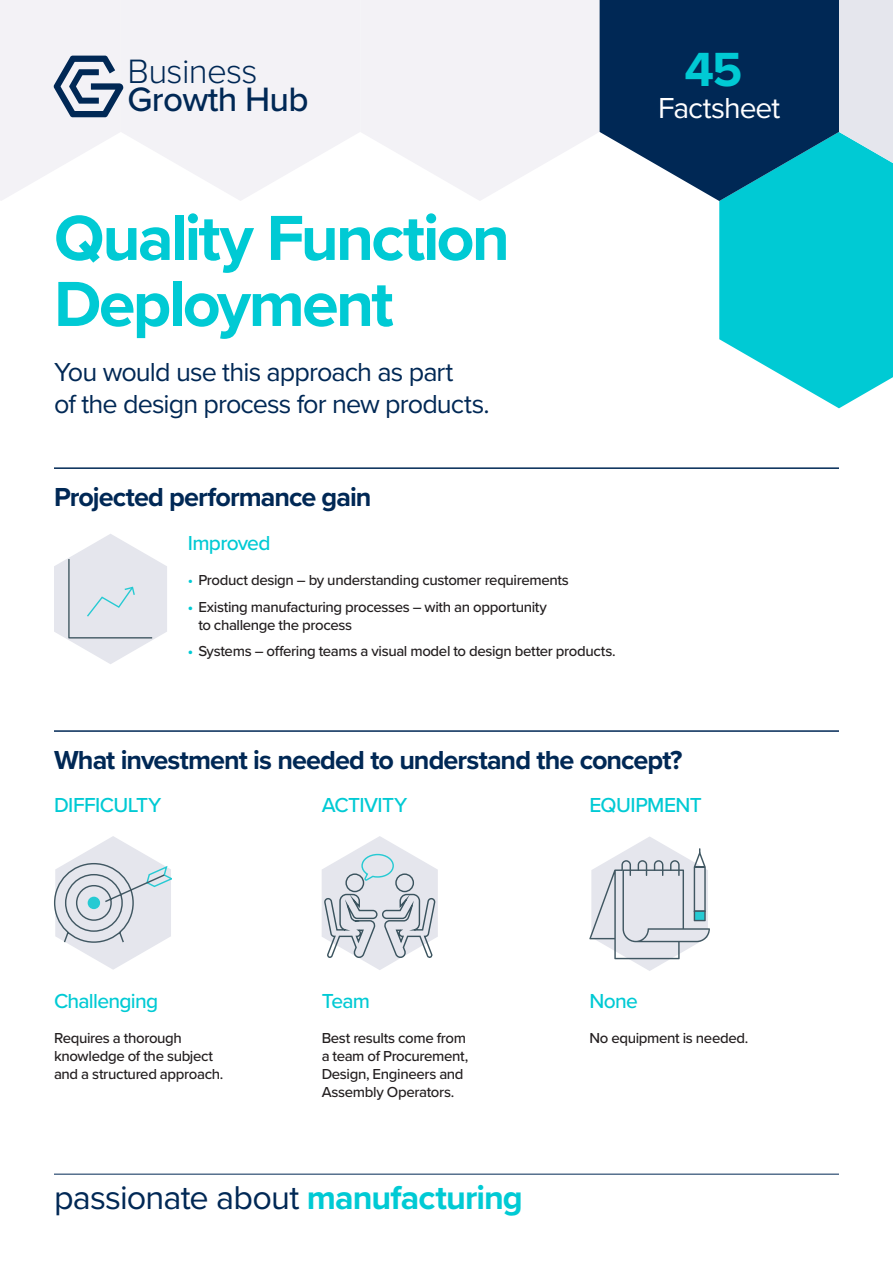
<style>
.page{position:relative;width:893px;height:1263px;background:#fff}
.page>*{position:absolute;margin:0;border:0;box-sizing:border-box;transform-origin:0 0}
.Heading{font:700 66px/66px "Proxima Nova";letter-spacing:-.04em;color:#00cad4}
.Heading-2{font:700 49.65px "Proxima Nova";color:#00cad4}
.t1{font:500 35.1px/27.3px "Proxima Nova";letter-spacing:-.02em;color:#002855}
.Heading-3{font:34.2px "Proxima Nova";letter-spacing:-.025em;color:#002855}
.Heading-4{font:30px "Proxima Nova";letter-spacing:-.035em;color:#fff}
.Heading-5{font:700 27px "Proxima Nova";letter-spacing:-.035em;color:#002855}
.Heading-6{font:27px/32.4px "Proxima Nova";letter-spacing:-.035em;color:#002855}
.Heading-7{font:500 21px "Proxima Nova";letter-spacing:-.03em;color:#00cad4}
.Heading-8{font:500 15px/18px "Proxima Nova";letter-spacing:-.025em;color:#231f20}
.s1{font-weight:300}
.s2{color:#00cad4}
.s3{font-weight:700;color:#00cad4}
</style>
<div class="page">
<svg style="left:719px;top:163px;width:174px;height:245px;background:#22d1d9"></svg>
<svg style="left:123px;top:0;width:237px;height:201px;fill:#f3f2f6"></svg>
<svg style="left:360px;top:0;width:240px;height:201px;fill:#f3f2f6"></svg>
<svg style="left:839px;top:0;width:54px;height:163px;background:#cfe3ea"></svg>
<svg style="left:600px;top:0;width:239px;height:201px;background:#16486e"></svg>
<svg style="left:0;top:0;width:123px;height:201px"></svg>
<hr style="left:54px;top:1174px;width:785px;height:1px;background:#002855">
<hr style="left:54px;top:467px;width:785px;height:2px;background:#002855">
<hr style="left:54px;top:730px;width:785px;height:2px;background:#002855">
<svg style="left:54px;top:534px;width:113px;height:130px"></svg>
<svg style="left:54px;top:836px;width:117px;height:134px"></svg>
<div style="left:88px;top:897px;width:12px;height:12px;background:#26cad3;border-radius:50%"></div>
<svg style="left:322px;top:836px;width:116px;height:134px"></svg>
<svg style="left:589px;top:837px;width:121px;height:134px"></svg>
<p class="t1" style="left:128px;top:57px;width:182px"><span class="s1">Business<br></span>Growth Hub</p>
<p class="Heading" style="left:54px;top:203px;width:457px">Quality Function<br>Deployment</p>
<p class="Heading-6" style="left:54px;top:354px;width:437px">You would use this approach as part<br>of the design process for new products.</p>
<p class="Heading-5" style="left:54px;top:477px;width:319px">Projected performance gain</p>
<p class="Heading-7" style="left:188px;top:528px;width:84px">Improved</p>
<p class="Heading-8" style="left:188px;top:571px;width:383px"><span class="s2">•</span> Product design – by understanding customer requirements</p>
<p class="Heading-8" style="left:198px;top:597px;width:350px;text-indent:-10px"><span class="s3">•</span> Existing manufacturing processes – with an opportunity to challenge the process</p>
<p class="Heading-8" style="left:188px;top:642px;width:429px"><span class="s3">•</span> Systems – offering teams a visual model to design better products.</p>
<p class="Heading-2" style="left:685px;top:33px;width:59px">45</p>
<p class="Heading-4" style="left:658px;top:86px;width:123px">Factsheet</p>
<p class="Heading-5" style="left:54px;top:740px;width:630px">What investment is needed to understand the concept?</p>
<p class="Heading-7" style="left:54px;top:789px;width:109px">DIFFICULTY</p>
<p class="Heading-7" style="left:322px;top:789px;width:87px">ACTIVITY</p>
<p class="Heading-7" style="left:589px;top:789px;width:114px">EQUIPMENT</p>
<p class="Heading-7" style="left:54px;top:985px;width:106px">Challenging</p>
<p class="Heading-7" style="left:322px;top:985px;width:50px">Team</p>
<p class="Heading-7" style="left:589px;top:985px;width:50px">None</p>
<p class="Heading-8" style="left:54px;top:1028px;width:171px">Requires a thorough knowledge of the subject and a structured approach.</p>
<p class="Heading-8" style="left:322px;top:1028px;width:148px">Best results come from a team of Procurement,<br>Design, Engineers and<br>Assembly Operators.</p>
<p class="Heading-8" style="left:589px;top:1028px;width:161px">No equipment is needed.</p>
<p class="Heading-3" style="left:54px;top:1172px;width:470px">passionate about <span class="s3">manufacturing</span></p>
</div>
